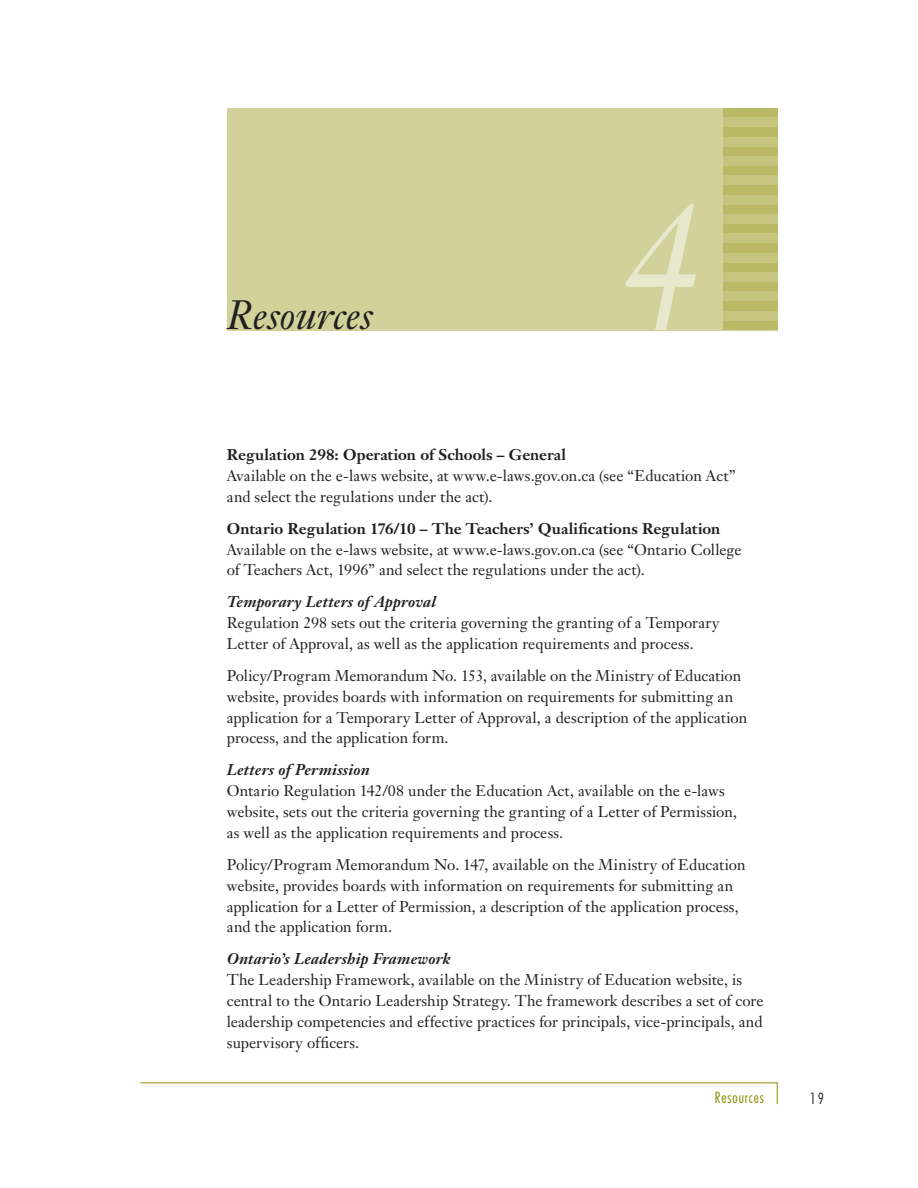
<style>
.page{position:relative;width:918px;height:1188px;background:#fff}
.page>*{position:absolute;margin:0;border:0;box-sizing:border-box;transform-origin:0 0}
.t1{font:italic 181.65px "Janson Text";color:#e8e8cc;scale:.8 1}
.t2{font:italic 40.35px "Janson Text";letter-spacing:.005em;color:#231f20}
.t3{font:15.45px/20.9px "Janson Text";color:#231f20}
.t4{font:700 15.45px "Janson Text";color:#231f20}
.t5{font:italic 700 15.45px "Janson Text";letter-spacing:.01em;color:#231f20}
.t6{font:300 condensed 15px "Futura";letter-spacing:.06em;color:#8d8b00}
.t7{font:300 condensed 15px "Futura";color:#231f20}
</style>
<div class="page">
<hr style="left:140px;top:1082px;width:638px;height:1px;background:#8d8b00">
<svg style="left:777px;top:1083px;width:1px;height:21px"></svg>
<div style="left:227px;top:108px;width:551px;height:222px;background:#d2d199"></div>
<div style="left:724px;top:263px;width:54px;height:9px;background:#bbb966"></div>
<div style="left:724px;top:243px;width:54px;height:10px;background:#bbb966"></div>
<div style="left:724px;top:224px;width:54px;height:10px;background:#bbb966"></div>
<div style="left:724px;top:205px;width:54px;height:9px;background:#bbb966"></div>
<div style="left:724px;top:185px;width:54px;height:10px;background:#bbb966"></div>
<div style="left:724px;top:166px;width:54px;height:10px;background:#bbb966"></div>
<div style="left:724px;top:147px;width:54px;height:9px;background:#bbb966"></div>
<div style="left:724px;top:127px;width:54px;height:10px;background:#bbb966"></div>
<div style="left:724px;top:108px;width:54px;height:10px;background:#bbb966"></div>
<div style="left:724px;top:282px;width:54px;height:10px;background:#bbb966"></div>
<div style="left:724px;top:301px;width:54px;height:10px;background:#bbb966"></div>
<div style="left:724px;top:320px;width:54px;height:10px;background:#bbb966"></div>
<div style="left:724px;top:272px;width:54px;height:10px;background:#c6c580"></div>
<div style="left:724px;top:253px;width:54px;height:10px;background:#c6c580"></div>
<div style="left:724px;top:234px;width:54px;height:9px;background:#c6c580"></div>
<div style="left:724px;top:214px;width:54px;height:10px;background:#c6c580"></div>
<div style="left:724px;top:195px;width:54px;height:10px;background:#c6c580"></div>
<div style="left:724px;top:176px;width:54px;height:9px;background:#c6c580"></div>
<div style="left:724px;top:156px;width:54px;height:10px;background:#c6c580"></div>
<div style="left:724px;top:137px;width:54px;height:10px;background:#c6c580"></div>
<div style="left:724px;top:118px;width:54px;height:9px;background:#c6c580"></div>
<div style="left:724px;top:292px;width:54px;height:9px;background:#c6c580"></div>
<div style="left:724px;top:311px;width:54px;height:9px;background:#c6c580"></div>
<h2 class="t2" style="left:227px;top:290px;width:147px">Resources</h2>
<h1 class="t1" style="left:622px;top:155px;width:96px">4</h1>
<p class="t4" style="left:227px;top:445px;width:341px">Regulation 298: Operation of Schools – General</p>
<p class="t3" style="left:227px;top:465px;width:510px">Available on the e-laws website, at www.e-laws.gov.on.ca (see “Education Act” and select the regulations under the act).</p>
<p class="t4" style="left:227px;top:518px;width:495px">Ontario Regulation 176/10 – The Teachers’ Qualifications Regulation</p>
<p class="t3" style="left:227px;top:539px;width:516px">Available on the e-laws website, at www.e-laws.gov.on.ca (see “Ontario College of Teachers Act, 1996” and select the regulations under the act).</p>
<p class="t5" style="left:227px;top:592px;width:211px">Temporary Letters of Approval</p>
<p class="t3" style="left:227px;top:612px;width:494px">Regulation 298 sets out the criteria governing the granting of a Temporary<br>Letter of Approval, as well as the application requirements and process.</p>
<p class="t3" style="left:227px;top:665px;width:522px">Policy/Program Memorandum No. 153, available on the Ministry of Education website, provides boards with information on requirements for submitting an application for a Temporary Letter of Approval, a description of the application process, and the application form.</p>
<p class="t5" style="left:227px;top:760px;width:145px">Letters of Permission</p>
<p class="t3" style="left:227px;top:780px;width:512px">Ontario Regulation 142/08 under the Education Act, available on the e-laws website, sets out the criteria governing the granting of a Letter of Permission, as well as the application requirements and process.</p>
<p class="t3" style="left:227px;top:854px;width:520px">Policy/Program Memorandum No. 147, available on the Ministry of Education website, provides boards with information on requirements for submitting an application for a Letter of Permission, a description of the application process, and the application form.</p>
<p class="t5" style="left:227px;top:949px;width:226px">Ontario’s Leadership Framework</p>
<p class="t3" style="left:227px;top:969px;width:538px">The Leadership Framework, available on the Ministry of Education website, is central to the Ontario Leadership Strategy. The framework describes a set of core leadership competencies and effective practices for principals, vice-principals, and supervisory officers.</p>
<p class="t6" style="left:715px;top:1089px;width:51px">Resources</p>
<p class="t7" style="left:810px;top:1089px;width:15px">19</p>
</div>
